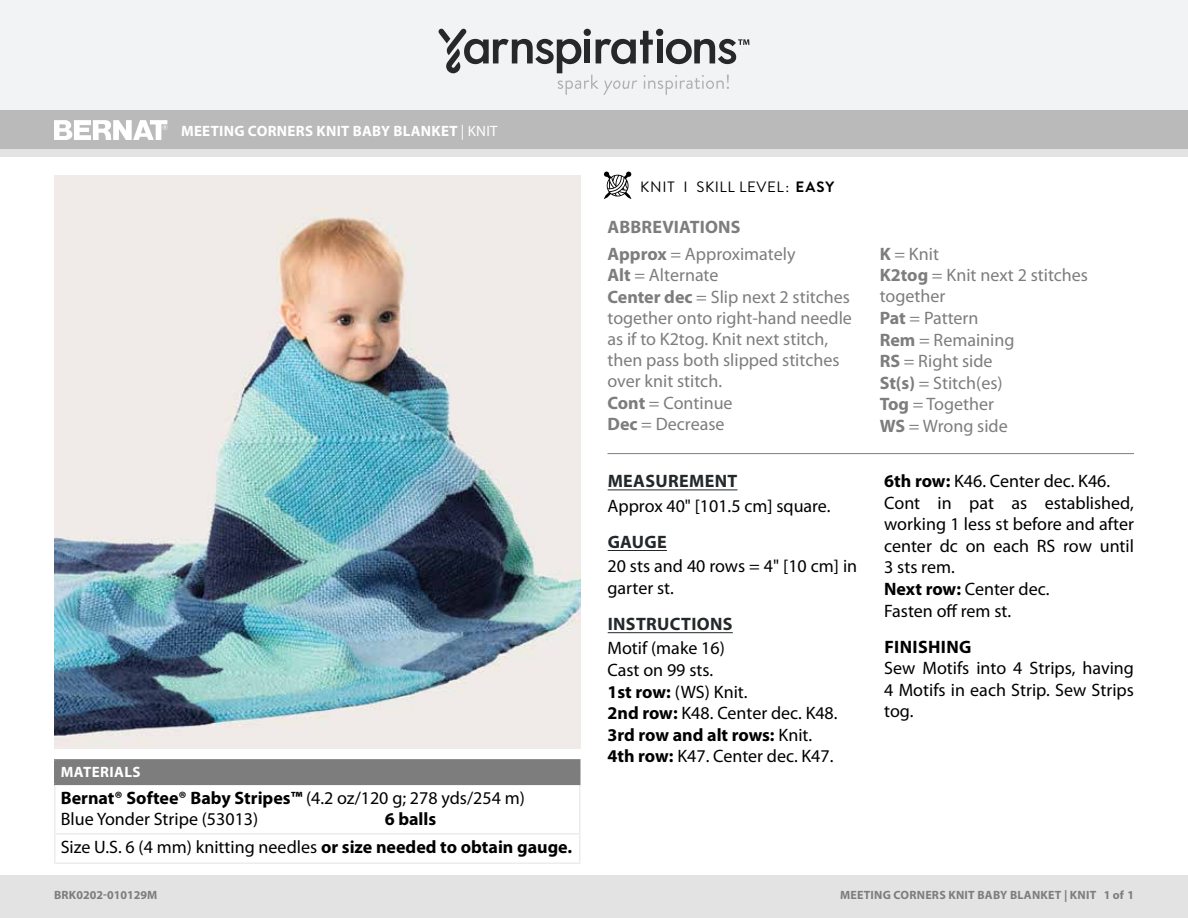
<style>
.page{position:relative;width:1188px;height:918px;background:#fff}
.page>*{position:absolute;margin:0;border:0;box-sizing:border-box;transform-origin:0 0}
.t1{font:18px/21.6px "Myriad Pro";color:#000}
.t2{font:18px/21.3px "Myriad Pro";color:#7d7d7d}
.t3{font:700 18px/28.5px "Myriad Pro";letter-spacing:.02em;color:#000}
.t4{font:700 18px "Myriad Pro";letter-spacing:.02em;color:#24282a}
.t5{font:700 18px "Myriad Pro";letter-spacing:.01em;color:#7d7d7d}
.t6{font:700 15px "Myriad Pro";letter-spacing:.02em;color:#fff}
.t7{font:15px "Brandon Grotesque";letter-spacing:.035em;color:#000}
.t8{font:700 12px "Myriad Pro";letter-spacing:.02em;color:#7d7d7d}
.t9{font:700 12px "Myriad Pro";color:#7d7d7d}
.s1{font-weight:400}
.s2{font-weight:700}
</style>
<div class="page">
<div style="left:0;top:875px;width:1188px;height:43px;background:#e4e3e3"></div>
<div style="left:0;top:149px;width:1188px;height:9px;background:#e4e3e3"></div>
<div style="left:0;top:0;width:1188px;height:111px;background:#f2f3f4"></div>
<div style="left:0;top:111px;width:1188px;height:38px;background:#bbbaba"></div>
<hr style="left:608px;top:489px;width:130px;height:1px;background:#24282a">
<hr style="left:608px;top:550px;width:59px;height:1px;background:#24282a">
<hr style="left:608px;top:632px;width:125px;height:1px;background:#24282a">
<div style="left:55px;top:760px;width:525px;height:24px;background:#7d7d7d"></div>
<hr style="left:54px;top:785px;width:2px;height:48px;background:#eaeced">
<hr style="left:579px;top:785px;width:1px;height:48px;background:#eaeced">
<hr style="left:54px;top:835px;width:2px;height:27px;background:#eaeced">
<hr style="left:54px;top:833px;width:526px;height:2px;background:#eaeced">
<svg style="left:579px;top:835px;width:1px;height:27px"></svg>
<hr style="left:54px;top:862px;width:526px;height:2px;background:#eaeced">
<hr style="left:54px;top:759px;width:526px;height:2px;background:#7d7d7d">
<hr style="left:54px;top:761px;width:2px;height:23px;background:#7d7d7d">
<hr style="left:54px;top:784px;width:526px;height:1px;background:#7d7d7d">
<img style="left:54px;top:176px;width:526px;height:573px">
<svg style="left:604px;top:172px;width:27px;height:27px"></svg>
<svg style="left:54px;top:120px;width:113px;height:20px"></svg>
<svg style="left:438px;top:29px;width:311px;height:66px"></svg>
<hr style="left:608px;top:453px;width:526px;height:1px;background:#7d7d7d">
<p class="t6" style="left:181px;top:121px;width:318px">MEETING CORNERS KNIT BABY BLANKET <span class="s1">| KNIT</span></p>
<p class="t6" style="left:61px;top:762px;width:81px">MATERIALS</p>
<p class="t1" style="left:61px;top:788px;width:466px;line-height:21px"><span class="s2">Bernat® Softee® Baby Stripes™</span> (4.2 oz/120 g; 278 yds/254 m)<br>Blue Yonder Stripe (53013)</p>
<p class="t3" style="left:61px;top:804px;width:513px;text-indent:324px">6 balls<br><span class="s1">Size U.S. 6 (4 mm) knitting needles</span> or size needed to obtain gauge.</p>
<p class="t7" style="left:640px;top:177px;width:196px">KNIT I SKILL LEVEL: <span class="s2">EASY</span></p>
<p class="t5" style="left:608px;top:215px;width:135px">ABBREVIATIONS</p>
<p class="t2" style="left:608px;top:243px;width:246px"><span class="s2">Approx</span> = Approximately<br><span class="s2">Alt</span> = Alternate<br><span class="s2">Center dec</span> = Slip next 2 stitches together onto right-hand needle as if to K2tog. Knit next stitch, then pass both slipped stitches over knit stitch.<br><span class="s2">Cont</span> = Continue<br><span class="s2">Dec</span> = Decrease</p>
<p class="t2" style="left:880px;top:243px;width:210px"><span class="s2">K</span> = Knit<br><span class="s2">K2tog</span> = Knit next 2 stitches together<br><span class="s2">Pat</span> = Pattern<br><span class="s2">Rem</span> = Remaining<br><span class="s2">RS</span> = Right side<br><span class="s2">St(s)</span> = Stitch(es)<br><span class="s2">Tog</span> = Together<br><span class="s2">WS</span> = Wrong side</p>
<p class="t4" style="left:608px;top:469px;width:131px">MEASUREMENT</p>
<p class="t1" style="left:607px;top:495px;width:225px">Approx 40" [101.5 cm] square.</p>
<p class="t4" style="left:608px;top:530px;width:61px">GAUGE</p>
<p class="t1" style="left:607px;top:556px;width:251px">20 sts and 40 rows = 4" [10 cm] in garter st.</p>
<p class="t4" style="left:608px;top:612px;width:126px">INSTRUCTIONS</p>
<p class="t1" style="left:607px;top:638px;width:232px">Motif (make 16)<br>Cast on 99 sts.<br><span class="s2">1st row:</span> (WS) Knit.<br><span class="s2">2nd row:</span> K48. Center dec. K48.<br><span class="s2">3rd row and alt rows:</span> Knit.<br><span class="s2">4th row:</span> K47. Center dec. K47.</p>
<p class="t1" style="left:884px;top:470px;width:251px"><span class="s2">6th row:</span> K46. Center dec. K46.<br>Cont in pat as established, working 1 less st before and after center dc on each RS row until<br>3 sts rem.<br><span class="s2">Next row:</span> Center dec.<br>Fasten off rem st.</p>
<p class="t3" style="left:884px;top:632px;width:88px">FINISHING</p>
<p class="t1" style="left:884px;top:658px;width:251px;text-align:justify">Sew Motifs into 4 Strips, having 4 Motifs in each Strip. Sew Strips tog.</p>
<p class="t9" style="left:54px;top:887px;width:105px">BRK0202-010129M</p>
<p class="t8" style="left:840px;top:887px;width:296px">MEETING CORNERS KNIT BABY BLANKET | KNIT 1 of 1</p>
</div>
